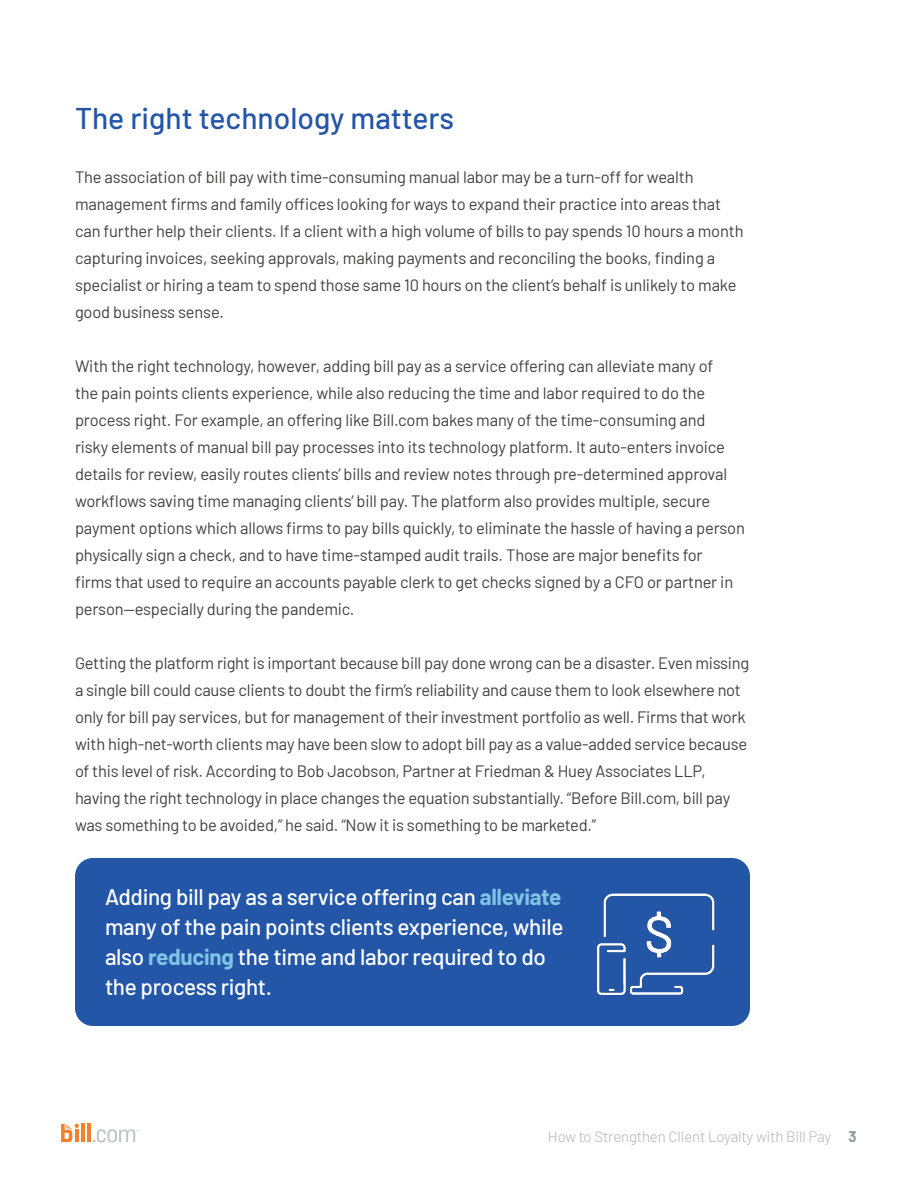
<style>
.page{position:relative;width:918px;height:1188px;background:#fff}
.page>*{position:absolute;margin:0;border:0;box-sizing:border-box;transform-origin:0 0}
.t1{font:500 30px "Barlow";color:#2356a7}
.t2{font:500 22.5px/30px "Barlow";letter-spacing:-.015em;color:#fff}
.t3{font:16.5px/27px "Barlow";letter-spacing:-.01em;color:#3f413f}
.t4{font:300 15px "Barlow";letter-spacing:-.01em;color:#b6b4b4}
.s1{font-weight:700;color:#7fc3e5}
.s2{font-weight:700;color:#939598}
</style>
<div class="page">
<hr style="left:81px;top:1124px;width:4px;height:18px;background:#f5822a">
<hr style="left:88px;top:1124px;width:3px;height:18px;background:#f5822a">
<svg style="left:61px;top:1124px;width:18px;height:18px"></svg>
<svg style="left:93px;top:1129px;width:46px;height:13px"></svg>
<div style="left:75px;top:858px;width:675px;height:168px;background:#2356a7;border-radius:18px"></div>
<img style="left:597px;top:893px;width:118px;height:101px">
<h1 class="t1" style="left:75px;top:96px;width:381px">The right technology matters</h1>
<p class="t3" style="left:75px;top:162px;width:670px">The association of bill pay with time-consuming manual labor may be a turn-off for wealth management firms and family offices looking for ways to expand their practice into areas that can further help their clients. If a client with a high volume of bills to pay spends 10 hours a month capturing invoices, seeking approvals, making payments and reconciling the books, finding a specialist or hiring a team to spend those same 10 hours on the client’s behalf is unlikely to make good business sense.</p>
<p class="t3" style="left:75px;top:351px;width:672px">With the right technology, however, adding bill pay as a service offering can alleviate many of<br>the pain points clients experience, while also reducing the time and labor required to do the process right. For example, an offering like Bill.com bakes many of the time-consuming and<br>risky elements of manual bill pay processes into its technology platform. It auto-enters invoice details for review, easily routes clients’ bills and review notes through pre-determined approval workflows saving time managing clients’ bill pay. The platform also provides multiple, secure payment options which allows firms to pay bills quickly, to eliminate the hassle of having a person physically sign a check, and to have time-stamped audit trails. Those are major benefits for<br>firms that used to require an accounts payable clerk to get checks signed by a CFO or partner in person—especially during the pandemic.</p>
<p class="t3" style="left:75px;top:648px;width:676px">Getting the platform right is important because bill pay done wrong can be a disaster. Even missing a single bill could cause clients to doubt the firm’s reliability and cause them to look elsewhere not only for bill pay services, but for management of their investment portfolio as well. Firms that work with high-net-worth clients may have been slow to adopt bill pay as a value-added service because of this level of risk. According to Bob Jacobson, Partner at Friedman &amp; Huey Associates LLP, having the right technology in place changes the equation substantially. “Before Bill.com, bill pay was something to be avoided,” he said. “Now it is something to be marketed.”</p>
<h2 class="t2" style="left:105px;top:880px;width:460px">Adding bill pay as a service offering can <span class="s1">alleviate </span>many of the pain points clients experience, while also <span class="s1">reducing</span> the time and labor required to do the process right.</h2>
<p class="t4" style="left:548px;top:1125px;width:310px">How to Strengthen Client Loyalty with Bill Pay <span class="s2">3</span></p>
</div>
